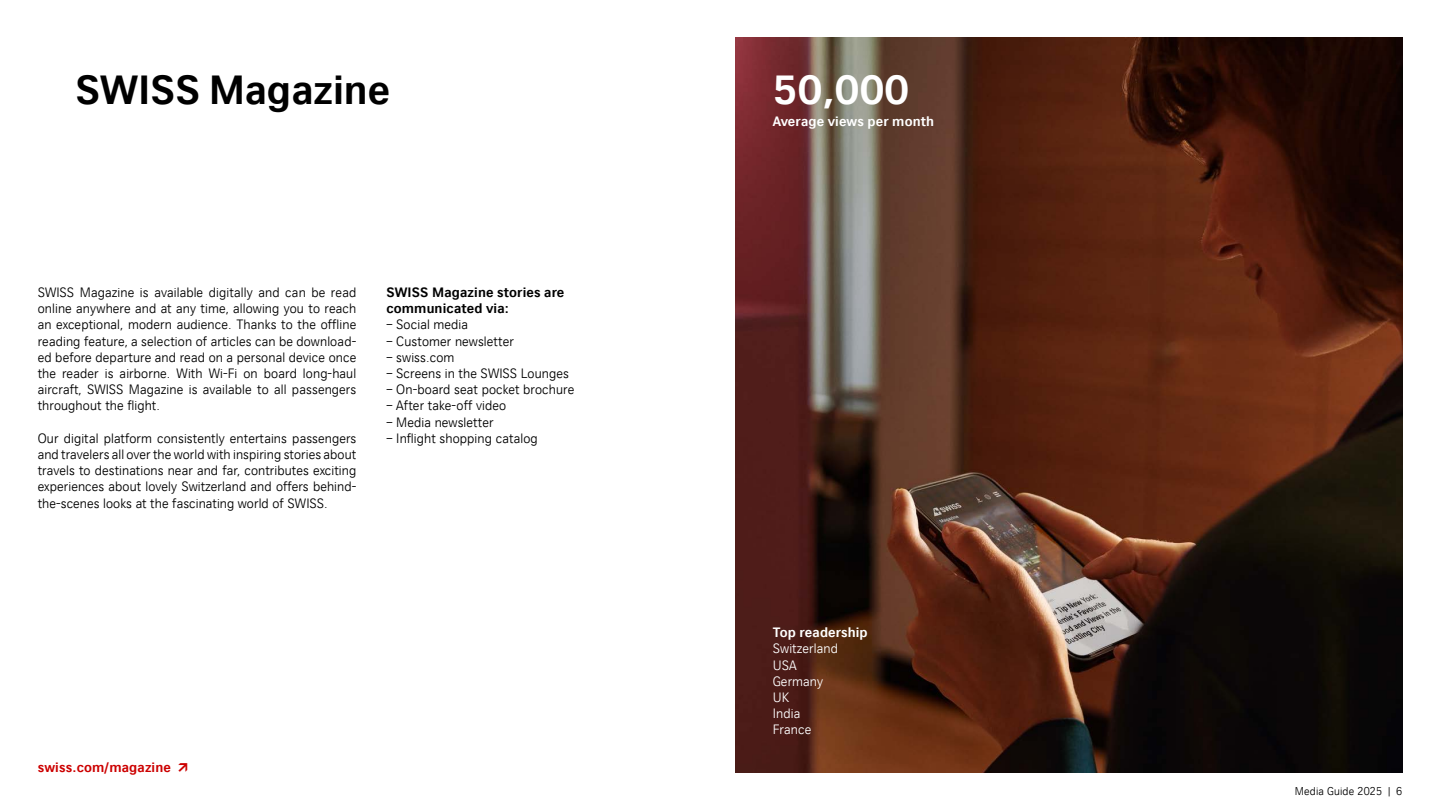
<style>
.page{position:relative;width:1440px;height:810px;background:#fff}
.page>*{position:absolute;margin:0;border:0;box-sizing:border-box;transform-origin:0 0}
.t1{font:700 40.5px "CH Sans";color:#000}
.t2{font:700 40.5px "CH Sans";color:#fff}
.t3{font:300 13.5px/16.2px "CH Sans";letter-spacing:.01em;color:#000;text-align:justify}
.t4{font:700 13.5px/16.2px "CH Sans";letter-spacing:.01em;color:#000}
.t5{font:300 13.5px/16.2px "CH Sans";letter-spacing:.01em;color:#fff}
.t6{font:700 13.5px "CH Sans";letter-spacing:.01em;color:#fff}
.t7{font:700 13.5px "CH Sans";letter-spacing:.01em;color:#c00}
.t8{font:300 11.25px "CH Sans";letter-spacing:.015em;color:#000}
</style>
<div class="page">
<img style="left:735px;top:38px;width:667px;height:734px">
<h1 class="t1" style="left:75px;top:64px;width:316px">SWISS Magazine</h1>
<p class="t3" style="left:38px;top:284px;width:320px">SWISS Magazine is available digitally and can be read online anywhere and at any time, allowing you to reach an exceptional, modern audience. Thanks to the offline reading feature, a selection of articles can be download&shy;ed before departure and read on a personal device once the reader is airborne. With Wi-Fi on board long-haul aircraft, SWISS Magazine is available to all passengers throughout the flight.</p>
<p class="t3" style="left:38px;top:430px;width:320px">Our digital platform consistently entertains passengers and travelers all over the world with inspiring stories about travels to destinations near and far, contributes exciting experiences about lovely Switzerland and offers behind&shy;the-scenes looks at the fascinating world of SWISS.</p>
<p class="t4" style="left:386px;top:284px;width:180px">SWISS Magazine stories are communicated via:</p>
<p class="t3" style="left:386px;top:316px;width:83px">– Social media</p>
<p class="t3" style="left:386px;top:332px;width:129px">– Customer newsletter</p>
<p class="t3" style="left:386px;top:349px;width:69px">– swiss.com</p>
<p class="t3" style="left:386px;top:365px;width:184px">– Screens in the SWISS Lounges</p>
<p class="t3" style="left:386px;top:381px;width:189px">– On-board seat pocket brochure</p>
<p class="t3" style="left:386px;top:397px;width:121px">– After take-off video</p>
<p class="t3" style="left:386px;top:413px;width:109px">– Media newsletter</p>
<p class="t3" style="left:386px;top:430px;width:153px">– Inflight shopping catalog</p>
<p class="t7" style="left:38px;top:759px;width:135px">swiss.com/magazine</p>
<h1 class="t2" style="left:773px;top:64px;width:138px">50,000</h1>
<p class="t6" style="left:773px;top:113px;width:163px">Average views per month</p>
<p class="t6" style="left:773px;top:624px;width:96px">Top readership</p>
<p class="t5" style="left:773px;top:640px;width:67px">Switzerland<br>USA<br>Germany<br>UK<br>India<br>France</p>
<p class="t8" style="left:1295px;top:784px;width:109px">Media Guide 2025 | 6</p>
</div>
